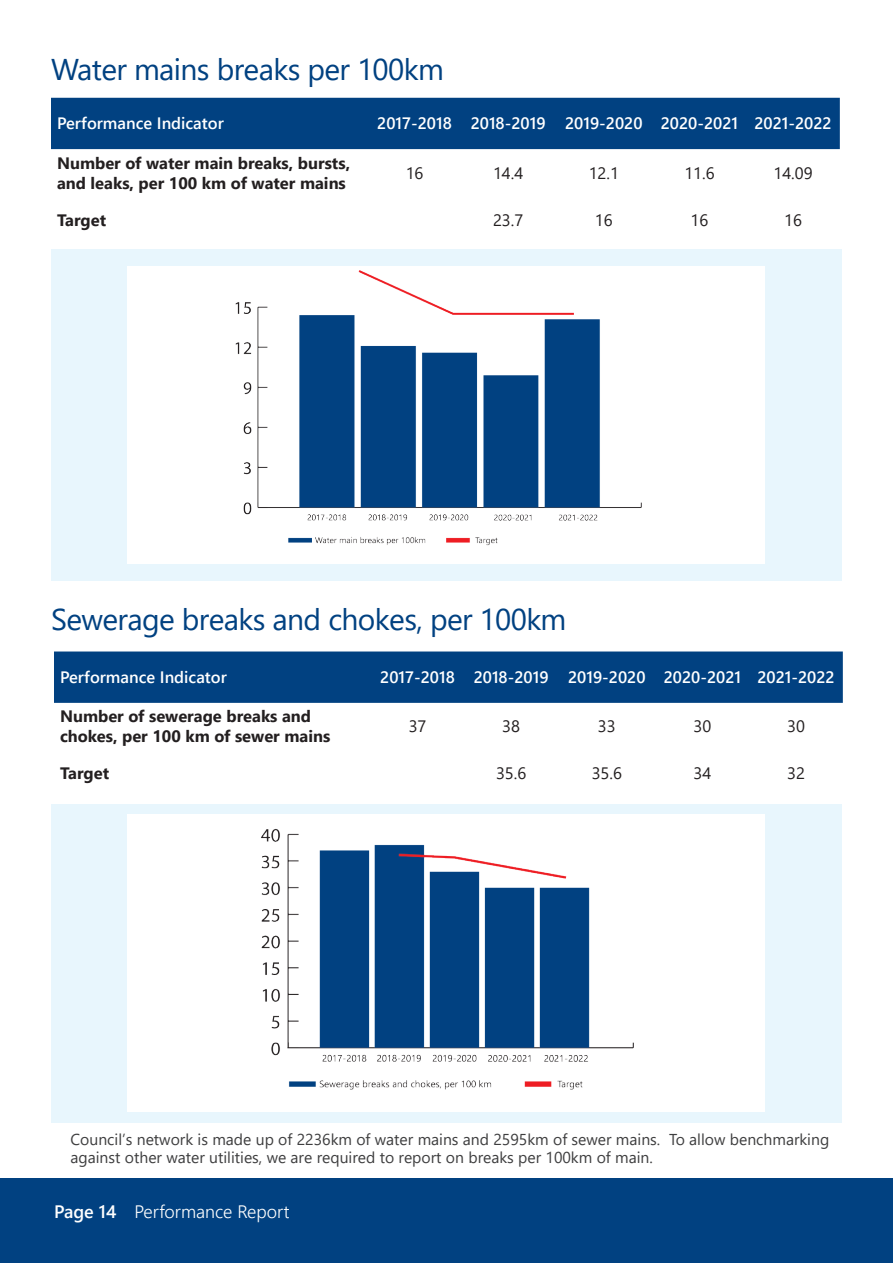
<style>
.page{position:relative;width:893px;height:1263px;background:#fff}
.page>*{position:absolute;margin:0;border:0;box-sizing:border-box;transform-origin:0 0}
.H1__Page_Heading{font:30px "Segoe UI";letter-spacing:-.02em;color:#014181}
.t1{font:300 18px "Segoe UI";color:#fff}
.P__Table_of_Content{font:600 16.5px "Segoe UI";color:#fff}
.P__Table_of_Content-2{font:700 16.5px/19.8px "Segoe UI";color:#231f20}
.P__Table_of_Content-3{font:16.5px "Segoe UI";color:#231f20}
.P__Paragraph{font:15.75px/18px "Segoe UI";color:#3e3e3f}
.s1{font-weight:600}
</style>
<div class="page">
<div style="left:0;top:1178px;width:893px;height:85px;background:#014181"></div>
<div style="left:51px;top:804px;width:791px;height:319px;background:#e8f6fd"></div>
<div style="left:51px;top:249px;width:791px;height:332px;background:#e8f6fd"></div>
<div style="left:128px;top:266px;width:637px;height:298px;background:#fff"></div>
<img style="left:235px;top:270px;width:407px;height:276px">
<div style="left:128px;top:814px;width:637px;height:297px;background:#fff"></div>
<img style="left:261px;top:829px;width:373px;height:261px">
<div style="left:51px;top:98px;width:789px;height:51px;background:#014181"></div>
<div style="left:54px;top:651px;width:789px;height:52px;background:#014181"></div>
<h1 class="H1__Page_Heading" style="left:51px;top:41px;width:394px">Water mains breaks per 100km</h1>
<p class="P__Table_of_Content" style="left:57px;top:108px;width:168px">Performance Indicator</p>
<p class="P__Table_of_Content" style="left:377px;top:108px;width:76px">2017-2018</p>
<p class="P__Table_of_Content" style="left:471px;top:108px;width:76px">2018-2019</p>
<p class="P__Table_of_Content" style="left:565px;top:108px;width:79px">2019-2020</p>
<p class="P__Table_of_Content" style="left:661px;top:108px;width:79px">2020-2021</p>
<p class="P__Table_of_Content" style="left:754px;top:108px;width:79px">2021-2022</p>
<p class="P__Table_of_Content-2" style="left:57px;top:152px;width:295px">Number of water main breaks, bursts, and leaks, per 100 km of water mains</p>
<p class="P__Table_of_Content-3" style="left:406px;top:157px;width:19px">16</p>
<p class="P__Table_of_Content-3" style="left:493px;top:157px;width:32px">14.4</p>
<p class="P__Table_of_Content-3" style="left:589px;top:157px;width:32px">12.1</p>
<p class="P__Table_of_Content-3" style="left:684px;top:157px;width:32px">11.6</p>
<p class="P__Table_of_Content-3" style="left:773px;top:157px;width:41px">14.09</p>
<p class="P__Table_of_Content-2" style="left:57px;top:209px;width:51px">Target</p>
<p class="P__Table_of_Content-3" style="left:493px;top:204px;width:32px">23.7</p>
<p class="P__Table_of_Content-3" style="left:595px;top:204px;width:19px">16</p>
<p class="P__Table_of_Content-3" style="left:691px;top:204px;width:19px">16</p>
<p class="P__Table_of_Content-3" style="left:784px;top:204px;width:19px">16</p>
<h1 class="H1__Page_Heading" style="left:51px;top:591px;width:517px">Sewerage breaks and chokes, per 100km</h1>
<p class="P__Table_of_Content" style="left:60px;top:662px;width:168px">Performance Indicator</p>
<p class="P__Table_of_Content" style="left:380px;top:662px;width:76px">2017-2018</p>
<p class="P__Table_of_Content" style="left:474px;top:662px;width:76px">2018-2019</p>
<p class="P__Table_of_Content" style="left:568px;top:662px;width:79px">2019-2020</p>
<p class="P__Table_of_Content" style="left:664px;top:662px;width:79px">2020-2021</p>
<p class="P__Table_of_Content" style="left:757px;top:662px;width:79px">2021-2022</p>
<p class="P__Table_of_Content-2" style="left:60px;top:705px;width:272px">Number of sewerage breaks and chokes, per 100 km of sewer mains</p>
<p class="P__Table_of_Content-3" style="left:409px;top:711px;width:19px">37</p>
<p class="P__Table_of_Content-3" style="left:502px;top:711px;width:19px">38</p>
<p class="P__Table_of_Content-3" style="left:598px;top:711px;width:19px">33</p>
<p class="P__Table_of_Content-3" style="left:694px;top:711px;width:19px">30</p>
<p class="P__Table_of_Content-3" style="left:787px;top:711px;width:19px">30</p>
<p class="P__Table_of_Content-2" style="left:60px;top:762px;width:51px">Target</p>
<p class="P__Table_of_Content-3" style="left:496px;top:758px;width:32px">35.6</p>
<p class="P__Table_of_Content-3" style="left:592px;top:758px;width:32px">35.6</p>
<p class="P__Table_of_Content-3" style="left:694px;top:758px;width:19px">34</p>
<p class="P__Table_of_Content-3" style="left:787px;top:758px;width:19px">32</p>
<p class="P__Paragraph" style="left:70px;top:1129px;width:760px">Council’s network is made up of 2236km of water mains and 2595km of sewer mains. To allow benchmarking against other water utilities, we are required to report on breaks per 100km of main.</p>
<p class="t1" style="left:54px;top:1194px;width:237px"><span class="s1">Page 14</span> Performance Report</p>
</div>
